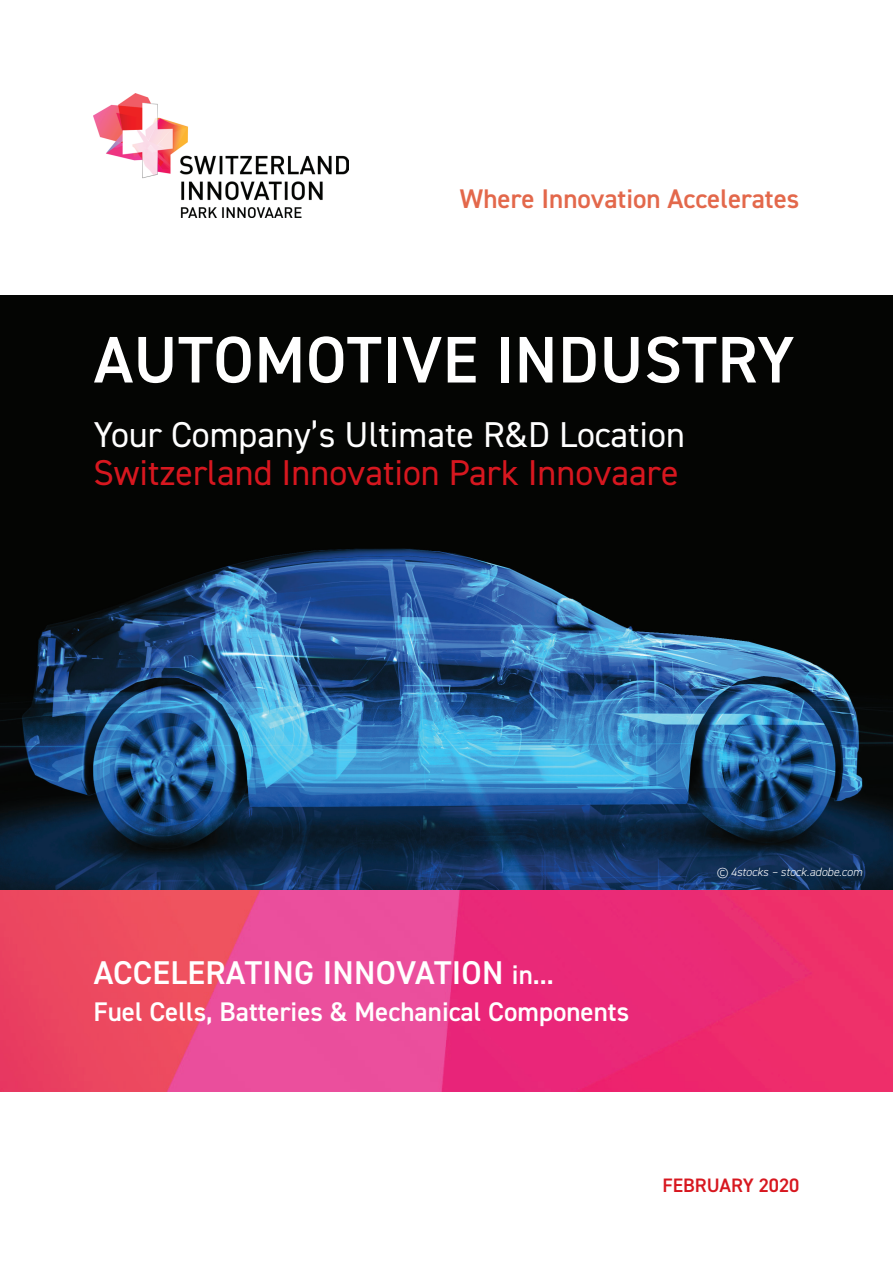
<style>
.page{position:relative;width:893px;height:1263px;background:#fff}
.page>*{position:absolute;margin:0;border:0;box-sizing:border-box;transform-origin:0 0}
.t1{font:600 66px "DIN2014";letter-spacing:.01em;color:#fff}
.t2{font:36px "DIN2014";color:#d7171f}
.t3{font:36px "DIN2014";color:#fff}
.t4{font:600 33px "DIN2014";letter-spacing:.01em;color:#fff}
.t5{font:600 27px "DIN2014";color:#fff}
.t6{font:600 27px "DIN2014";color:#e3684b}
.t7{font:600 19.5px "DIN2014";color:#d7171f}
.t8{font:italic 300 12px "DIN2014";color:#fff}
.s1{font-size:27px}
</style>
<div class="page">
<img style="left:94px;top:94px;width:255px;height:124px">
<img style="left:0;top:889px;width:893px;height:202px">
<img style="left:0;top:295px;width:893px;height:594px">
<p class="t6" style="left:460px;top:181px;width:341px">Where Innovation Accelerates</p>
<h1 class="t1" style="left:94px;top:316px;width:702px">AUTOMOTIVE INDUSTRY</h1>
<h2 class="t3" style="left:94px;top:412px;width:593px">Your Company’s Ultimate R&amp;D Location</h2>
<h2 class="t2" style="left:94px;top:450px;width:586px">Switzerland Innovation Park Innovaare</h2>
<p class="t4" style="left:94px;top:950px;width:462px">ACCELERATING INNOVATION <span class="s1">in...</span></p>
<p class="t5" style="left:94px;top:994px;width:537px">Fuel Cells, Batteries &amp; Mechanical Components</p>
<p class="t8" style="left:716px;top:865px;width:148px">© 4stocks – stock.adobe.com</p>
<p class="t7" style="left:662px;top:1172px;width:139px">FEBRUARY 2020</p>
</div>
